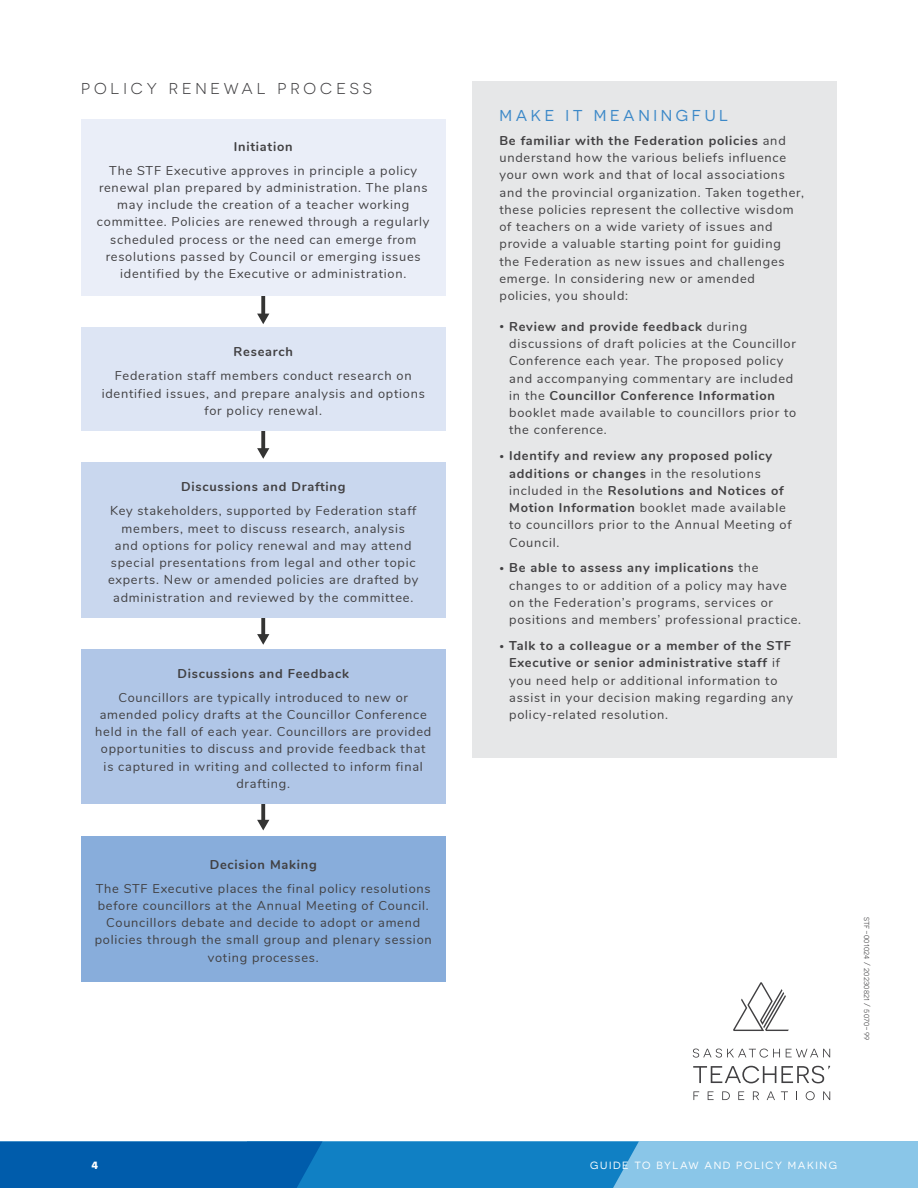
<style>
.page{position:relative;width:918px;height:1188px;background:#fff}
.page>*{position:absolute;margin:0;border:0;box-sizing:border-box;transform-origin:0 0}
.SUBHEAD_1{font:15.75px "Novecentosanswide";letter-spacing:.25em;color:#414042}
.SUBHEAD_1A{font:15.75px "Novecentosanswide";letter-spacing:.23em;color:#3b88c8}
.BODY{font:12.75px/17.2px "Nunito";letter-spacing:.06em;color:#414042}
.SUBHEAD_3{font:700 12.75px "Nunito";letter-spacing:.06em;color:#414042}
.t1{font:10.5px "Novecentosanswide";letter-spacing:.15em;color:#fff}
.t2{font:700 10.5px "Novecentosanswide";color:#fff}
.body_copy{font:9px "Novecentosans";letter-spacing:.02em;color:#414042}
.s1{font-weight:700}
.s2{font-size:9px}
</style>
<div class="page">
<div style="left:0;top:1142px;width:918px;height:46px;background:#8ac6e8"></div>
<svg style="left:0;top:1142px;width:639px;height:46px"></svg>
<svg style="left:733px;top:982px;width:56px;height:49px"></svg>
<svg style="left:693px;top:1049px;width:87px;height:9px"></svg>
<svg style="left:786px;top:1049px;width:44px;height:8px"></svg>
<svg style="left:693px;top:1091px;width:6px;height:9px"></svg>
<svg style="left:708px;top:1091px;width:6px;height:9px"></svg>
<svg style="left:722px;top:1091px;width:8px;height:9px"></svg>
<svg style="left:738px;top:1091px;width:6px;height:9px"></svg>
<svg style="left:753px;top:1091px;width:6px;height:9px"></svg>
<svg style="left:767px;top:1091px;width:8px;height:9px"></svg>
<svg style="left:781px;top:1091px;width:7px;height:9px"></svg>
<svg style="left:806px;top:1091px;width:9px;height:9px"></svg>
<svg style="left:823px;top:1091px;width:7px;height:9px"></svg>
<svg style="left:693px;top:1066px;width:137px;height:17px"></svg>
<div style="left:472px;top:81px;width:365px;height:676px;background:#e6e7e8"></div>
<svg style="left:261px;top:804px;width:4px;height:16px"></svg>
<svg style="left:257px;top:820px;width:12px;height:10px"></svg>
<svg style="left:261px;top:618px;width:4px;height:16px"></svg>
<svg style="left:257px;top:634px;width:12px;height:11px"></svg>
<svg style="left:261px;top:431px;width:4px;height:17px"></svg>
<svg style="left:257px;top:448px;width:12px;height:11px"></svg>
<svg style="left:261px;top:296px;width:4px;height:18px"></svg>
<svg style="left:257px;top:314px;width:12px;height:10px"></svg>
<div style="left:81px;top:120px;width:365px;height:176px;background:#eaeef8"></div>
<div style="left:81px;top:327px;width:365px;height:104px;background:#dde5f4"></div>
<div style="left:81px;top:462px;width:365px;height:156px;background:#c9d7ee"></div>
<div style="left:81px;top:649px;width:365px;height:155px;background:#b0c6e7"></div>
<div style="left:81px;top:836px;width:365px;height:145px;background:#88addb"></div>
<p class="SUBHEAD_1" style="left:81px;top:79px;width:292px">POLICY RENEWAL PROCESS</p>
<p class="SUBHEAD_3" style="left:234px;top:137px;width:60px">Initiation</p>
<p class="BODY" style="left:97px;top:161px;width:334px;text-align:center">The STF Executive approves in principle a policy renewal plan prepared by administration. The plans may include the creation of a teacher working committee. Policies are renewed through a regularly scheduled process or the need can emerge from resolutions passed by Council or emerging issues identified by the Executive or administration.</p>
<p class="SUBHEAD_3" style="left:234px;top:342px;width:61px">Research</p>
<p class="BODY" style="left:102px;top:367px;width:325px;text-align:center">Federation staff members conduct research on identified issues, and prepare analysis and options for policy renewal.</p>
<p class="SUBHEAD_3" style="left:181px;top:477px;width:166px">Discussions and Drafting</p>
<p class="BODY" style="left:108px;top:502px;width:312px;text-align:center">Key stakeholders, supported by Federation staff members, meet to discuss research, analysis<br>and options for policy renewal and may attend special presentations from legal and other topic experts. New or amended policies are drafted by administration and reviewed by the committee.</p>
<p class="SUBHEAD_3" style="left:177px;top:664px;width:173px">Discussions and Feedback</p>
<p class="BODY" style="left:95px;top:688px;width:338px;text-align:center">Councillors are typically introduced to new or amended policy drafts at the Councillor Conference held in the fall of each year. Councillors are provided opportunities to discuss and provide feedback that is captured in writing and collected to inform final drafting.</p>
<p class="SUBHEAD_3" style="left:210px;top:855px;width:109px">Decision Making</p>
<p class="BODY" style="left:95px;top:879px;width:339px;text-align:center">The STF Executive places the final policy resolutions before councillors at the Annual Meeting of Council.<br>Councillors debate and decide to adopt or amend policies through the small group and plenary session voting processes.</p>
<p class="SUBHEAD_1A" style="left:500px;top:106px;width:230px">MAKE IT MEANINGFUL</p>
<p class="BODY" style="left:500px;top:131px;width:306px"><span class="s1">Be familiar with the Federation policies</span> and understand how the various beliefs influence your own work and that of local associations and the provincial organization. Taken together, these policies represent the collective wisdom of teachers on a wide variety of issues and provide a valuable starting point for guiding<br>the Federation as new issues and challenges emerge. In considering new or amended policies, you should:</p>
<p class="BODY" style="left:509px;top:317px;width:289px;text-indent:-10px"><span class="s2">•</span> <span class="s1">Review and provide feedback</span> during discussions of draft policies at the Councillor Conference each year. The proposed policy and accompanying commentary are included in the <span class="s1">Councillor Conference Information </span>booklet made available to councillors prior to the conference.</p>
<p class="BODY" style="left:509px;top:447px;width:284px;text-indent:-10px"><span class="s2">•</span> <span class="s1">Identify and review any proposed policy additions or changes</span> in the resolutions included in the <span class="s1">Resolutions and Notices of Motion Information</span> booklet made available to councillors prior to the Annual Meeting of Council.</p>
<p class="BODY" style="left:509px;top:559px;width:293px;text-indent:-10px"><span class="s2">•</span> <span class="s1">Be able to assess any implications</span> the changes to or addition of a policy may have on the Federation’s programs, services or positions and members’ professional practice.</p>
<p class="BODY" style="left:509px;top:636px;width:285px;text-indent:-10px"><span class="s2">•</span> <span class="s1">Talk to a colleague or a member of the STF Executive or senior administrative staff</span> if you need help or additional information to assist in your decision making regarding any policy-related resolution.</p>
<p class="body_copy" style="left:872px;top:917px;width:125px;rotate:90deg">stf-001024 / 20230821 / 5070-99</p>
<p class="t2" style="left:92px;top:1158px;width:8px">4</p>
<p class="t1" style="left:590px;top:1159px;width:248px">GUIDE TO BYLAW AND POLICY MAKING</p>
</div>
